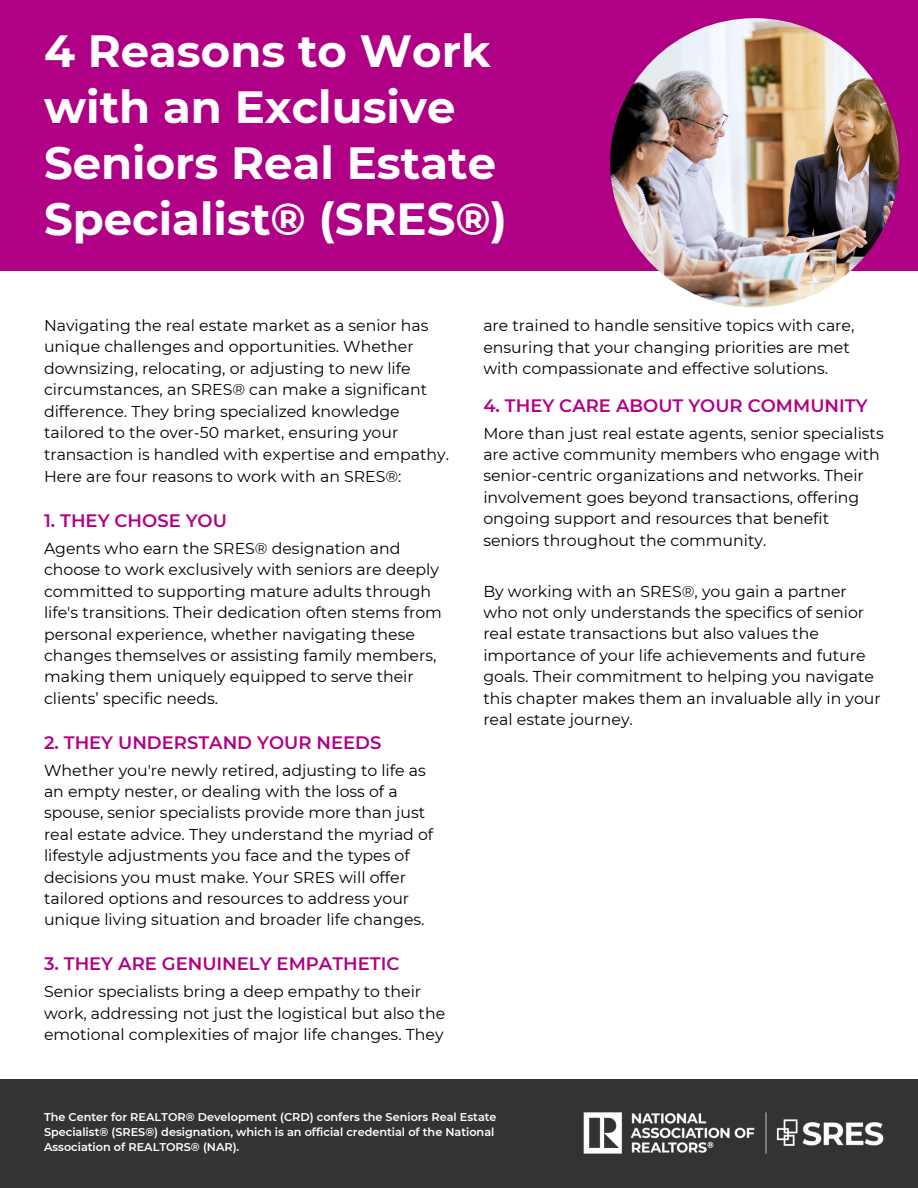
<style>
.page{position:relative;width:918px;height:1188px;background:#fff}
.page>*{position:absolute;margin:0;border:0;box-sizing:border-box;transform-origin:0 0}
.t1{font:700 45px/56.2px "Montserrat";color:#fff}
.t2{font:600 18px "Montserrat";color:#b00086}
.t3{font:15.75px/21.3px "Montserrat";color:#000}
.t4{font:600 11.25px/15px "Montserrat";color:#fff}
</style>
<div class="page">
<div style="left:0;top:0;width:918px;height:271px;background:#b00086"></div>
<img style="left:610px;top:18px;width:289px;height:289px;border-radius:50%">
<div style="left:0;top:1079px;width:918px;height:109px;background:#333"></div>
<img style="left:583px;top:1112px;width:301px;height:42px">
<p class="t1" style="left:44px;top:22px;width:464px">4 Reasons to Work with an Exclusive<br>Seniors Real Estate<br>Specialist® (SRES®)</p>
<h3 class="t3" style="left:44px;top:314px;width:407px">Navigating the real estate market as a senior has unique challenges and opportunities. Whether downsizing, relocating, or adjusting to new life circumstances, an SRES® can make a significant difference. They bring specialized knowledge tailored to the over-50 market, ensuring your transaction is handled with expertise and empathy.<br>Here are four reasons to work with an SRES®:</h3>
<h3 class="t2" style="left:44px;top:510px;width:184px">1. THEY CHOSE YOU</h3>
<h2 class="t3" style="left:44px;top:538px;width:400px">Agents who earn the SRES® designation and choose to work exclusively with seniors are deeply committed to supporting mature adults through life's transitions. Their dedication often stems from personal experience, whether navigating these changes themselves or assisting family members, making them uniquely equipped to serve their clients’ specific needs.</h2>
<h3 class="t2" style="left:44px;top:731px;width:339px">2. THEY UNDERSTAND YOUR NEEDS</h3>
<h3 class="t3" style="left:44px;top:759px;width:391px">Whether you're newly retired, adjusting to life as an empty nester, or dealing with the loss of a spouse, senior specialists provide more than just real estate advice. They understand the myriad of lifestyle adjustments you face and the types of decisions you must make. Your SRES will offer tailored options and resources to address your unique living situation and broader life changes.</h3>
<h3 class="t2" style="left:44px;top:953px;width:357px">3. THEY ARE GENUINELY EMPATHETIC</h3>
<h2 class="t3" style="left:44px;top:981px;width:403px">Senior specialists bring a deep empathy to their work, addressing not just the logistical but also the emotional complexities of major life changes. They</h2>
<p class="t3" style="left:483px;top:315px;width:373px">are trained to handle sensitive topics with care, ensuring that your changing priorities are met with compassionate and effective solutions.</p>
<h3 class="t2" style="left:483px;top:394px;width:386px">4. THEY CARE ABOUT YOUR COMMUNITY</h3>
<h2 class="t3" style="left:483px;top:422px;width:402px">More than just real estate agents, senior specialists are active community members who engage with senior-centric organizations and networks. Their involvement goes beyond transactions, offering ongoing support and resources that benefit seniors throughout the community.</h2>
<p class="t3" style="left:483px;top:580px;width:399px">By working with an SRES®, you gain a partner who not only understands the specifics of senior real estate transactions but also values the importance of your life achievements and future goals. Their commitment to helping you navigate this chapter makes them an invaluable ally in your real estate journey.</p>
<h2 class="t4" style="left:44px;top:1109px;width:454px">The Center for REALTOR® Development (CRD) confers the Seniors Real Estate<br>Specialist® (SRES®) designation, which is an official credential of the National<br>Association of REALTORS® (NAR).</h2>
</div>
